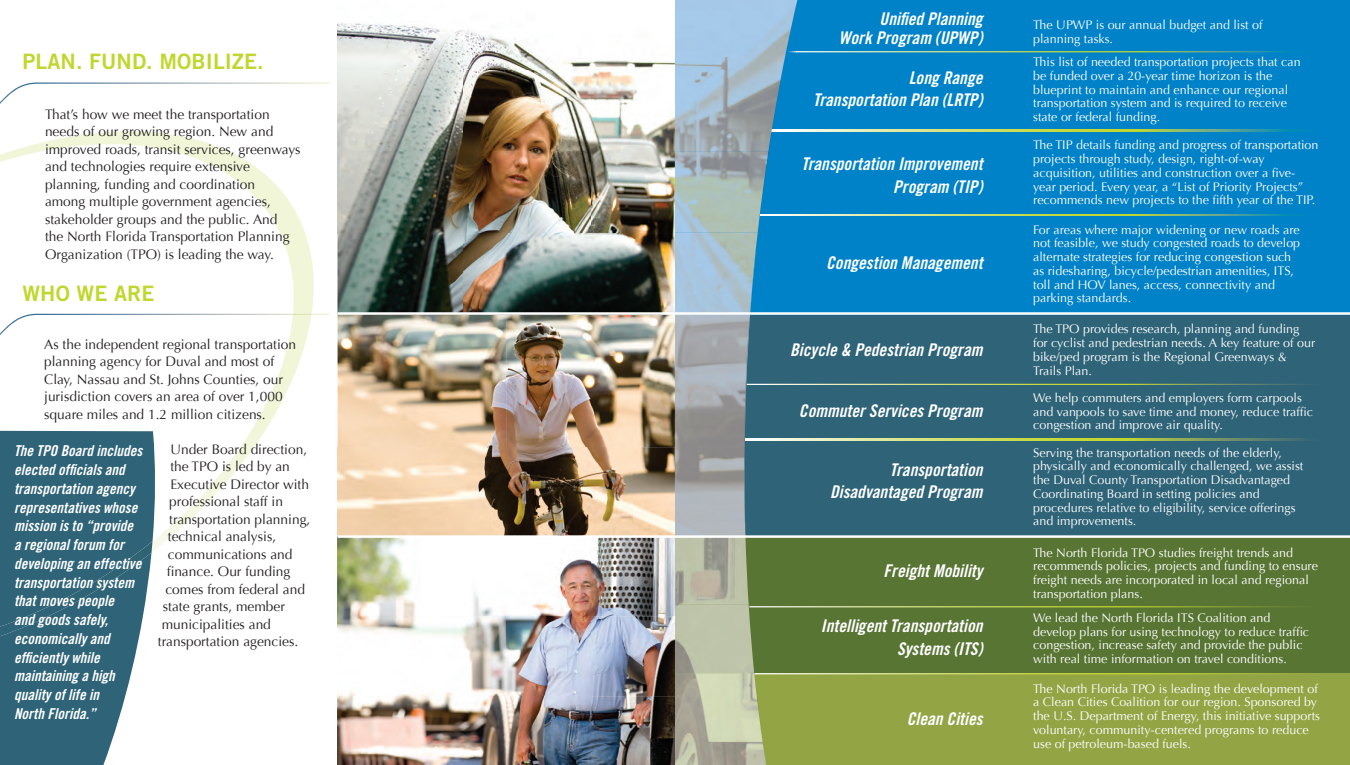
<style>
.page{position:relative;width:1350px;height:765px;background:#fff}
.page>*{position:absolute;margin:0;border:0;box-sizing:border-box;transform-origin:0 0}
.t1{font:21.25px "Trade Gothic Bold Two";letter-spacing:.005em;color:#c1d72f}
.t2{font:17.5px/22.5px "Trade Gothic Bold Cond Twenty Obl";color:#fff;text-align:right}
.t3{font:15px/18.8px "Trade Gothic Bold Cond Twenty Obl";color:#fff}
.t4{font:13.75px/17.5px "Optima";color:#231f20}
.t5{font:12.5px/13.8px "Optima";color:#fff}
</style>
<div class="page">
<svg style="left:0;top:131px;width:318px;height:418px"></svg>
<svg style="left:0;top:431px;width:156px;height:334px;background:#477588"></svg>
<div style="left:0;top:541px;width:153px;height:102px;background:#2e6378"></div>
<div style="left:675px;top:313px;width:675px;height:239px;background:#2e6378"></div>
<div style="left:675px;top:0;width:675px;height:315px;background:#0082c8"></div>
<img style="left:338px;top:23px;width:337px;height:209px">
<img style="left:338px;top:232px;width:406px;height:80px">
<img style="left:338px;top:315px;width:337px;height:450px">
<div style="left:675px;top:673px;width:675px;height:92px;background:#93a445"></div>
<svg style="left:0;top:82px;width:329px;height:22px"></svg>
<svg style="left:0;top:314px;width:329px;height:37px"></svg>
<div style="left:675px;top:536px;width:675px;height:137px;background:#587534"></div>
<hr style="left:749px;top:606px;width:579px;height:1px;background:#fff">
<svg style="left:763px;top:673px;width:515px;height:1px"></svg>
<img style="left:675px;top:233px;width:1px;height:79px">
<img style="left:675px;top:0;width:123px;height:70px">
<img style="left:675px;top:70px;width:69px;height:81px">
<img style="left:675px;top:151px;width:69px;height:82px">
<img style="left:675px;top:315px;width:74px;height:290px">
<svg style="left:744px;top:37px;width:561px;height:493px"></svg>
<img style="left:675px;top:538px;width:1px;height:67px">
<img style="left:675px;top:673px;width:88px;height:69px">
<img style="left:675px;top:742px;width:92px;height:23px">
<img style="left:675px;top:605px;width:79px;height:68px">
<hr style="left:338px;top:535px;width:1012px;height:3px;background:#fff">
<hr style="left:338px;top:312px;width:1012px;height:3px;background:#fff">
<h1 class="t1" style="left:22px;top:49px;width:243px">PLAN. FUND. MOBILIZE.</h1>
<p class="t4" style="left:45px;top:105px;width:257px">That’s how we meet the transportation needs of our growing region. New and improved roads, transit services, greenways and technologies require extensive planning, funding and coordination<br>among multiple government agencies, stakeholder groups and the public. And<br>the North Florida Transportation Planning Organization (TPO) is leading the way.</p>
<h1 class="t1" style="left:22px;top:280px;width:133px">WHO WE ARE</h1>
<p class="t4" style="left:44px;top:336px;width:254px">As the independent regional transportation planning agency for Duval and most of Clay, Nassau and St. Johns Counties, our jurisdiction covers an area of over 1,000 square miles and 1.2 million citizens.</p>
<p class="t4" style="left:170px;top:441px;width:138px">Under Board direction,</p>
<p class="t4" style="left:170px;top:458px;width:121px">the TPO is led by an</p>
<p class="t4" style="left:170px;top:476px;width:140px">Executive Director with</p>
<p class="t4" style="left:169px;top:493px;width:115px">professional staff in</p>
<p class="t4" style="left:169px;top:511px;width:143px">transportation planning,</p>
<p class="t4" style="left:168px;top:528px;width:110px">technical analysis,</p>
<p class="t4" style="left:168px;top:546px;width:126px">communications and</p>
<p class="t4" style="left:167px;top:563px;width:125px">finance. Our funding</p>
<p class="t4" style="left:165px;top:581px;width:141px">comes from federal and</p>
<p class="t4" style="left:163px;top:598px;width:124px">state grants, member</p>
<p class="t4" style="left:162px;top:616px;width:111px">municipalities and</p>
<p class="t4" style="left:158px;top:633px;width:142px">transportation agencies.</p>
<p class="t3" style="left:14px;top:442px;width:130px">The TPO Board includes elected officials and transportation agency representatives whose mission is to “provide a regional forum for developing an effective transportation system that moves people<br>and goods safely, economically and efficiently while maintaining a high quality of life in<br>North Florida.”</p>
<h2 class="t2" style="left:839px;top:10px;width:145px;line-height:18.8px">Unified Planning<br>Work Program (UPWP)</h2>
<p class="t5" style="left:1033px;top:18px;width:231px">The UPWP is our annual budget and list of planning tasks.</p>
<h2 class="t2" style="left:813px;top:66px;width:171px">Long Range<br>Transportation Plan (LRTP)</h2>
<p class="t5" style="left:1033px;top:55px;width:269px">This list of needed transportation projects that can be funded over a 20-year time horizon is the blueprint to maintain and enhance our regional transportation system and is required to receive state or federal funding.</p>
<h2 class="t2" style="left:802px;top:153px;width:183px">Transportation Improvement<br>Program (TIP)</h2>
<h2 class="t2" style="left:826px;top:251px;width:158px">Congestion Management</h2>
<h2 class="t2" style="left:790px;top:339px;width:194px">Bicycle &amp; Pedestrian Program</h2>
<h2 class="t2" style="left:799px;top:400px;width:185px">Commuter Services Program</h2>
<h2 class="t2" style="left:830px;top:458px;width:154px">Transportation<br>Disadvantaged Program</h2>
<h2 class="t2" style="left:883px;top:560px;width:101px">Freight Mobility</h2>
<p class="t5" style="left:1033px;top:139px;width:287px">The TIP details funding and progress of transportation projects through study, design, right-of-way acquisition, utilities and construction over a five&shy;year period. Every year, a “List of Priority Projects” recommends new projects to the fifth year of the TIP.</p>
<p class="t5" style="left:1033px;top:223px;width:269px">For areas where major widening or new roads are not feasible, we study congested roads to develop alternate strategies for reducing congestion such as ridesharing, bicycle/pedestrian amenities, ITS, toll and HOV lanes, access, connectivity and parking standards.</p>
<p class="t5" style="left:1033px;top:322px;width:283px">The TPO provides research, planning and funding for cyclist and pedestrian needs. A key feature of our bike/ped program is the Regional Greenways &amp; Trails Plan.</p>
<p class="t5" style="left:1033px;top:391px;width:281px">We help commuters and employers form carpools and vanpools to save time and money, reduce traffic congestion and improve air quality.</p>
<p class="t5" style="left:1033px;top:446px;width:272px">Serving the transportation needs of the elderly, physically and economically challenged, we assist the Duval County Transportation Disadvantaged Coordinating Board in setting policies and procedures relative to eligibility, service offerings and improvements.</p>
<p class="t5" style="left:1033px;top:546px;width:286px">The North Florida TPO studies freight trends and recommends policies, projects and funding to ensure freight needs are incorporated in local and regional transportation plans.</p>
<h2 class="t2" style="left:821px;top:615px;width:163px">Intelligent Transportation<br>Systems (ITS)</h2>
<p class="t5" style="left:1033px;top:611px;width:277px">We lead the North Florida ITS Coalition and develop plans for using technology to reduce traffic congestion, increase safety and provide the public with real time information on travel conditions.</p>
<h2 class="t2" style="left:907px;top:708px;width:77px">Clean Cities</h2>
<p class="t5" style="left:1033px;top:682px;width:288px">The North Florida TPO is leading the development of a Clean Cities Coalition for our region. Sponsored by the U.S. Department of Energy, this initiative supports voluntary, community-centered programs to reduce use of petroleum-based fuels.</p>
</div>
